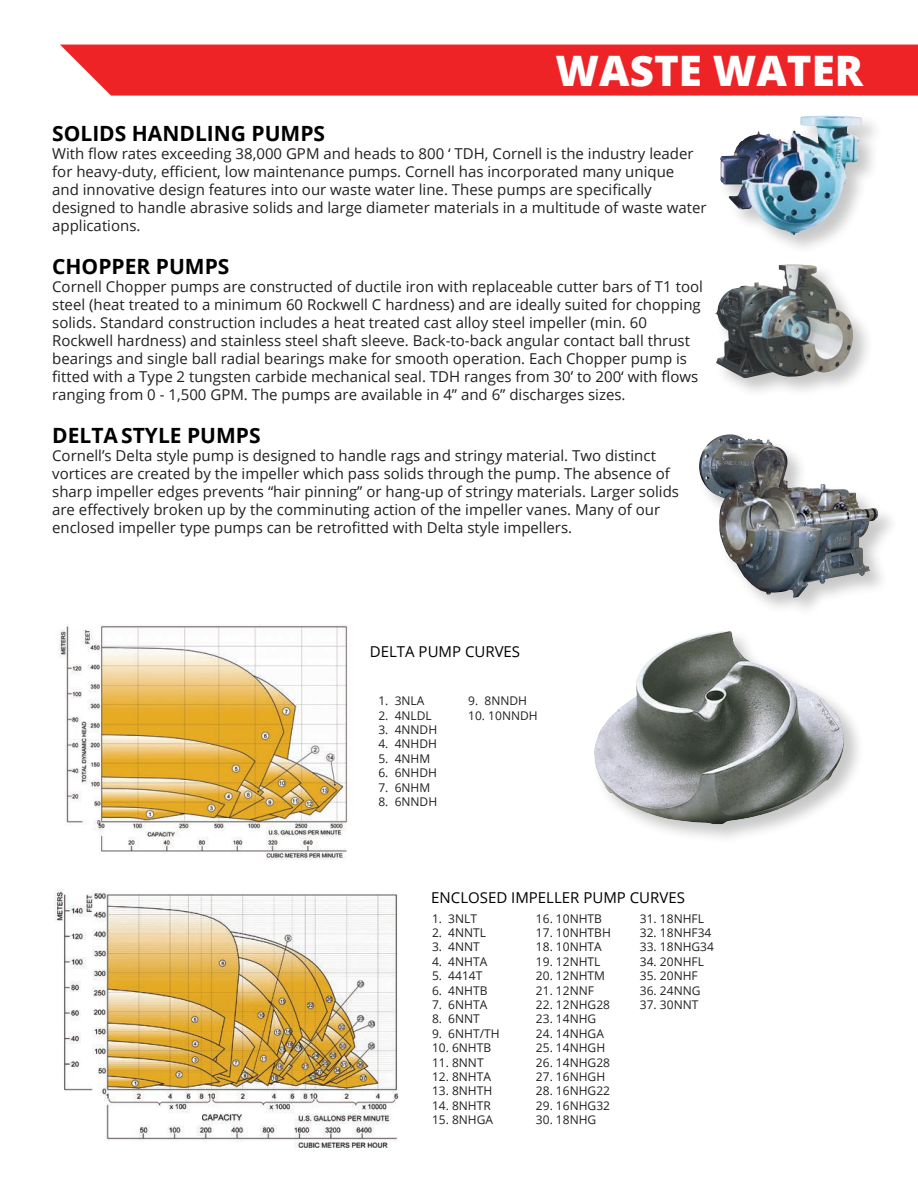
<style>
.page{position:relative;width:918px;height:1188px;background:#fff}
.page>*{position:absolute;margin:0;border:0;box-sizing:border-box;transform-origin:0 0}
._28pt_-_XBOLD_-_WHIT{font:800 42px "Open Sans";color:#fff}
._14pt_-_BOLD_-_ALL_C{font:700 21px "Open Sans";color:#000}
.t1{font:15px/18px "Open Sans";color:#231f20}
._10pt_-_REG_-_ALL_CA{font:15px "Open Sans";color:#000}
._8pt_-_REG_-_BLACK{font:12px "Open Sans";color:#231f20}
</style>
<div class="page">
<div style="left:715px;top:262px;width:159px;height:137px;background:#231f20;opacity:.25"></div>
<img style="left:715px;top:264px;width:140px;height:114px">
<div style="left:719px;top:114px;width:164px;height:141px;background:#231f20;opacity:.25"></div>
<img style="left:720px;top:116px;width:106px;height:63px">
<div style="left:592px;top:629px;width:273px;height:216px;background:#231f20;opacity:.25"></div>
<img style="left:594px;top:631px;width:253px;height:193px">
<img style="left:59px;top:624px;width:289px;height:236px">
<img style="left:54px;top:890px;width:345px;height:258px">
<div style="left:697px;top:432px;width:202px;height:186px;background:#231f20;opacity:.25"></div>
<img style="left:699px;top:434px;width:116px;height:164px">
<div style="left:60px;top:45px;width:858px;height:51px;background:#ee2326"></div>
<p class="_28pt_-_XBOLD_-_WHIT" style="left:556px;top:39px;width:309px">WASTE WATER</p>
<p class="_14pt_-_BOLD_-_ALL_C" style="left:52px;top:118px;width:275px">SOLIDS HANDLING PUMPS</p>
<p class="t1" style="left:52px;top:144px;width:656px">With flow rates exceeding 38,000 GPM and heads to 800 ‘ TDH, Cornell is the industry leader for heavy-duty, efficient, low maintenance pumps. Cornell has incorporated many unique<br>and innovative design features into our waste water line. These pumps are specifically designed to handle abrasive solids and large diameter materials in a multitude of waste water applications.</p>
<p class="_14pt_-_BOLD_-_ALL_C" style="left:52px;top:251px;width:179px">CHOPPER PUMPS</p>
<p class="t1" style="left:52px;top:277px;width:652px">Cornell Chopper pumps are constructed of ductile iron with replaceable cutter bars of T1 tool steel (heat treated to a minimum 60 Rockwell C hardness) and are ideally suited for chopping solids. Standard construction includes a heat treated cast alloy steel impeller (min. 60<br>Rockwell hardness) and stainless steel shaft sleeve. Back-to-back angular contact ball thrust bearings and single ball radial bearings make for smooth operation. Each Chopper pump is fitted with a Type 2 tungsten carbide mechanical seal. TDH ranges from 30’ to 200‘ with flows ranging from 0 - 1,500 GPM. The pumps are available in 4” and 6” discharges sizes.</p>
<p class="_14pt_-_BOLD_-_ALL_C" style="left:52px;top:421px;width:210px">DELTASTYLE PUMPS</p>
<p class="t1" style="left:52px;top:446px;width:628px">Cornell’s Delta style pump is designed to handle rags and stringy material. Two distinct vortices are created by the impeller which pass solids through the pump. The absence of sharp impeller edges prevents “hair pinning” or hang-up of stringy materials. Larger solids are effectively broken up by the comminuting action of the impeller vanes. Many of our enclosed impeller type pumps can be retrofitted with Delta style impellers.</p>
<p class="_10pt_-_REG_-_ALL_CA" style="left:370px;top:642px;width:152px">DELTA PUMP CURVES</p>
<p class="_8pt_-_REG_-_BLACK" style="left:378px;top:693px;width:48px">1. 3NLA</p>
<p class="_8pt_-_REG_-_BLACK" style="left:378px;top:707px;width:55px">2. 4NLDL</p>
<p class="_8pt_-_REG_-_BLACK" style="left:378px;top:722px;width:60px">3. 4NNDH</p>
<p class="_8pt_-_REG_-_BLACK" style="left:378px;top:736px;width:60px">4. 4NHDH</p>
<p class="_8pt_-_REG_-_BLACK" style="left:378px;top:750px;width:53px">5. 4NHM</p>
<p class="_8pt_-_REG_-_BLACK" style="left:378px;top:765px;width:60px">6. 6NHDH</p>
<p class="_8pt_-_REG_-_BLACK" style="left:378px;top:779px;width:53px">7. 6NHM</p>
<p class="_8pt_-_REG_-_BLACK" style="left:378px;top:794px;width:60px">8. 6NNDH</p>
<p class="_8pt_-_REG_-_BLACK" style="left:468px;top:693px;width:60px">9. 8NNDH</p>
<p class="_8pt_-_REG_-_BLACK" style="left:468px;top:707px;width:71px">10. 10NNDH</p>
<p class="_10pt_-_REG_-_ALL_CA" style="left:431px;top:887px;width:255px">ENCLOSED IMPELLER PUMP CURVES</p>
<p class="_8pt_-_REG_-_BLACK" style="left:432px;top:910px;width:47px">1. 3NLT</p>
<p class="_8pt_-_REG_-_BLACK" style="left:432px;top:924px;width:56px">2. 4NNTL</p>
<p class="_8pt_-_REG_-_BLACK" style="left:432px;top:939px;width:49px">3. 4NNT</p>
<p class="_8pt_-_REG_-_BLACK" style="left:432px;top:953px;width:57px">4. 4NHTA</p>
<p class="_8pt_-_REG_-_BLACK" style="left:432px;top:968px;width:52px">5. 4414T</p>
<p class="_8pt_-_REG_-_BLACK" style="left:432px;top:982px;width:57px">6. 4NHTB</p>
<p class="_8pt_-_REG_-_BLACK" style="left:432px;top:996px;width:57px">7. 6NHTA</p>
<p class="_8pt_-_REG_-_BLACK" style="left:432px;top:1011px;width:49px">8. 6NNT</p>
<p class="_8pt_-_REG_-_BLACK" style="left:432px;top:1025px;width:69px">9. 6NHT/TH</p>
<p class="_8pt_-_REG_-_BLACK" style="left:432px;top:1040px;width:61px">10. 6NHTB</p>
<p class="_8pt_-_REG_-_BLACK" style="left:432px;top:1054px;width:53px">11. 8NNT</p>
<p class="_8pt_-_REG_-_BLACK" style="left:432px;top:1068px;width:61px">12. 8NHTA</p>
<p class="_8pt_-_REG_-_BLACK" style="left:432px;top:1083px;width:62px">13. 8NHTH</p>
<p class="_8pt_-_REG_-_BLACK" style="left:432px;top:1097px;width:60px">14. 8NHTR</p>
<p class="_8pt_-_REG_-_BLACK" style="left:432px;top:1112px;width:63px">15. 8NHGA</p>
<p class="_8pt_-_REG_-_BLACK" style="left:536px;top:910px;width:68px">16. 10NHTB</p>
<p class="_8pt_-_REG_-_BLACK" style="left:536px;top:924px;width:76px">17. 10NHTBH</p>
<p class="_8pt_-_REG_-_BLACK" style="left:536px;top:939px;width:67px">18. 10NHTA</p>
<p class="_8pt_-_REG_-_BLACK" style="left:536px;top:953px;width:66px">19. 12NHTL</p>
<p class="_8pt_-_REG_-_BLACK" style="left:536px;top:968px;width:71px">20. 12NHTM</p>
<p class="_8pt_-_REG_-_BLACK" style="left:536px;top:982px;width:60px">21. 12NNF</p>
<p class="_8pt_-_REG_-_BLACK" style="left:536px;top:996px;width:76px">22. 12NHG28</p>
<p class="_8pt_-_REG_-_BLACK" style="left:536px;top:1011px;width:62px">23. 14NHG</p>
<p class="_8pt_-_REG_-_BLACK" style="left:536px;top:1025px;width:70px">24. 14NHGA</p>
<p class="_8pt_-_REG_-_BLACK" style="left:536px;top:1040px;width:71px">25. 14NHGH</p>
<p class="_8pt_-_REG_-_BLACK" style="left:536px;top:1054px;width:76px">26. 14NHG28</p>
<p class="_8pt_-_REG_-_BLACK" style="left:536px;top:1068px;width:71px">27. 16NHGH</p>
<p class="_8pt_-_REG_-_BLACK" style="left:536px;top:1083px;width:76px">28. 16NHG22</p>
<p class="_8pt_-_REG_-_BLACK" style="left:536px;top:1097px;width:76px">29. 16NHG32</p>
<p class="_8pt_-_REG_-_BLACK" style="left:536px;top:1112px;width:62px">30. 18NHG</p>
<p class="_8pt_-_REG_-_BLACK" style="left:640px;top:910px;width:66px">31. 18NHFL</p>
<p class="_8pt_-_REG_-_BLACK" style="left:640px;top:924px;width:73px">32. 18NHF34</p>
<p class="_8pt_-_REG_-_BLACK" style="left:640px;top:939px;width:76px">33. 18NHG34</p>
<p class="_8pt_-_REG_-_BLACK" style="left:640px;top:953px;width:66px">34. 20NHFL</p>
<p class="_8pt_-_REG_-_BLACK" style="left:640px;top:968px;width:59px">35. 20NHF</p>
<p class="_8pt_-_REG_-_BLACK" style="left:640px;top:982px;width:62px">36. 24NNG</p>
<p class="_8pt_-_REG_-_BLACK" style="left:640px;top:996px;width:60px">37. 30NNT</p>
</div>
